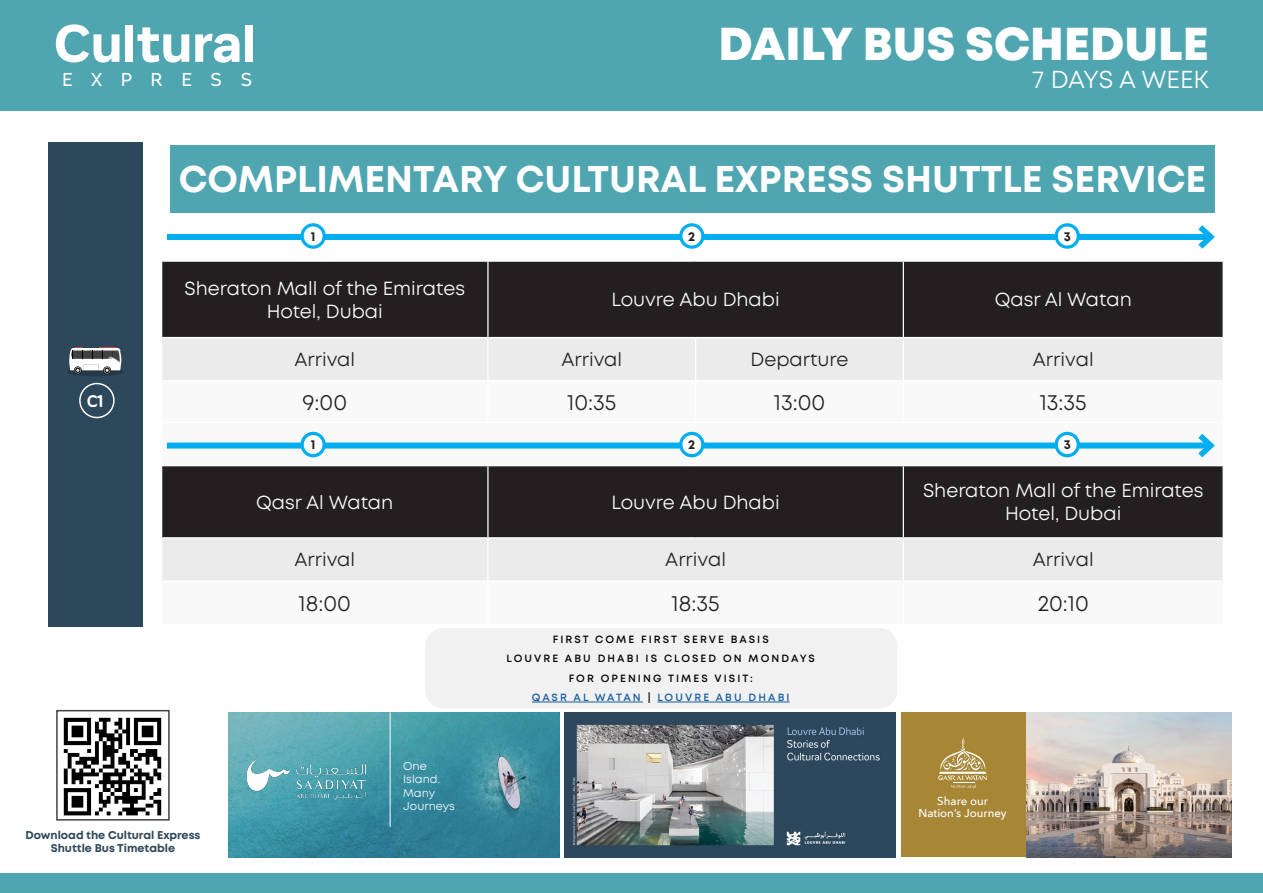
<style>
.page{position:relative;width:1263px;height:893px;background:#fff}
.page>*{position:absolute;margin:0;border:0;box-sizing:border-box;transform-origin:0 0}
.t1{font:700 52.8px "LAD";color:#fff}
.t2{font:800 46.05px "Mont";color:#fff}
.t3{font:700 37.2px "Mont";color:#fff}
.t4{font:24.6px "Mont";letter-spacing:-.01em;color:#fff}
.t5{font:22.2px "Mont";color:#231f20}
.t6{font:18.9px/22.8px "Mont";color:#fff;text-align:center}
.t7{font:18.9px "Mont";color:#231f20}
.t8{font:18.6px "LAD";letter-spacing:1em;color:#fff}
.t9{font:700 16.95px "YA Sfont";color:#fff}
.t10{font:700 13.05px "Mont";color:#231f20}
.t11{font:500 11.55px/11.2px "Avenir Next";color:#fff;text-align:center}
.t12{font:700 11.25px/13.5px "Mont";color:#2d475b;text-align:center}
.t13{font:11.25px/13.5px "Mont";color:#fff}
.t14{font:600 10.5px "Mont";letter-spacing:.2em;color:#000}
.t15{font:600 10.5px "Mont";letter-spacing:.2em;color:#175d9e}
.s1{color:#000}
</style>
<div class="page">
<div style="left:0;top:0;width:1263px;height:111px;background:#4fa6b1"></div>
<div style="left:0;top:873px;width:1263px;height:20px;background:#4fa6b1"></div>
<div style="left:48px;top:142px;width:94px;height:485px;background:#2d475b"></div>
<svg style="left:67px;top:347px;width:56px;height:29px;background:#8c9095"></svg>
<div style="left:79px;top:383px;width:36px;height:35px;border:1px solid #fff;border-radius:50%"></div>
<img style="left:229px;top:712px;width:330px;height:145px">
<img style="left:242px;top:751px;width:129px;height:59px">
<hr style="left:390px;top:712px;width:1px;height:115px;background:#fff">
<div style="left:901px;top:712px;width:330px;height:145px;background:#a78636"></div>
<svg style="left:938px;top:737px;width:49px;height:52px"></svg>
<img style="left:1026px;top:712px;width:205px;height:145px">
<div style="left:167px;top:234px;width:1044px;height:6px;background:#00aeef"></div>
<svg style="left:1198px;top:225px;width:17px;height:24px"></svg>
<svg style="left:302px;top:225px;width:22px;height:22px"></svg>
<div style="left:300px;top:223px;width:26px;height:26px;border:3px solid #00aeef;border-radius:50%"></div>
<svg style="left:681px;top:225px;width:22px;height:22px"></svg>
<div style="left:679px;top:223px;width:25px;height:26px;border:3px solid #00aeef;border-radius:50%"></div>
<svg style="left:1056px;top:225px;width:22px;height:22px"></svg>
<div style="left:1054px;top:223px;width:26px;height:26px;border:3px solid #00aeef;border-radius:50%"></div>
<div style="left:162px;top:262px;width:1060px;height:75px;background:#231f20"></div>
<div style="left:162px;top:338px;width:1060px;height:42px;background:#eaebea"></div>
<svg style="left:162px;top:431px;width:1060px;height:149px;fill:#231f20"></svg>
<hr style="left:162px;top:465px;width:326px;height:1px;background:#fff">
<hr style="left:488px;top:465px;width:208px;height:1px;background:#fff">
<hr style="left:696px;top:465px;width:207px;height:1px;background:#fff">
<hr style="left:903px;top:465px;width:319px;height:1px;background:#fff">
<hr style="left:162px;top:537px;width:326px;height:2px;background:#fff">
<hr style="left:488px;top:537px;width:208px;height:2px;background:#fff">
<hr style="left:696px;top:537px;width:207px;height:2px;background:#fff">
<hr style="left:903px;top:537px;width:319px;height:2px;background:#fff">
<hr style="left:487px;top:262px;width:1px;height:75px;background:#fff">
<hr style="left:903px;top:262px;width:1px;height:75px;background:#fff">
<hr style="left:487px;top:338px;width:1px;height:42px;background:#fff">
<hr style="left:695px;top:338px;width:1px;height:42px;background:#fff">
<hr style="left:903px;top:338px;width:1px;height:42px;background:#fff">
<hr style="left:487px;top:466px;width:1px;height:71px;background:#fff">
<hr style="left:903px;top:466px;width:1px;height:71px;background:#fff">
<hr style="left:487px;top:539px;width:1px;height:41px;background:#fff">
<hr style="left:903px;top:539px;width:1px;height:41px;background:#fff">
<div style="left:167px;top:443px;width:1044px;height:6px;background:#00aeef"></div>
<svg style="left:1192px;top:431px;width:27px;height:32px"></svg>
<svg style="left:302px;top:433px;width:22px;height:23px"></svg>
<div style="left:300px;top:432px;width:26px;height:25px;border:3px solid #00aeef;border-radius:50%"></div>
<div style="left:681px;top:433px;width:22px;height:23px;background:#fff;border-radius:50%"></div>
<div style="left:679px;top:432px;width:25px;height:25px;border:3px solid #00aeef;border-radius:50%"></div>
<svg style="left:1056px;top:433px;width:22px;height:23px"></svg>
<div style="left:1054px;top:432px;width:26px;height:25px;border:3px solid #00aeef;border-radius:50%"></div>
<img style="left:63px;top:717px;width:99px;height:99px">
<div style="left:56px;top:710px;width:114px;height:111px;border:2px solid #424242"></div>
<div style="left:425px;top:628px;width:472px;height:80px;background:#f0f1f0;border-radius:18px"></div>
<hr style="left:532px;top:702px;width:111px;height:1px;background:#175d9e">
<hr style="left:657px;top:702px;width:133px;height:1px;background:#175d9e">
<div style="left:170px;top:145px;width:1045px;height:68px;background:#4fa6b1"></div>
<img style="left:565px;top:712px;width:330px;height:145px">
<p class="t1" style="left:54px;top:10px;width:204px">Cultural</p>
<p class="t8" style="left:62px;top:68px;width:192px">EXPRESS</p>
<p class="t2" style="left:718px;top:14px;width:492px">DAILY BUS SCHEDULE</p>
<p class="t4" style="left:1032px;top:64px;width:178px">7 DAYS A WEEK</p>
<p class="t9" style="left:87px;top:391px;width:18px">C1</p>
<p class="t3" style="left:179px;top:155px;width:1029px">COMPLIMENTARY CULTURAL EXPRESS SHUTTLE SERVICE</p>
<p class="t10" style="left:311px;top:228px;width:6px">1</p>
<p class="t10" style="left:688px;top:228px;width:9px">2</p>
<p class="t10" style="left:1064px;top:228px;width:9px">3</p>
<p class="t6" style="left:184px;top:277px;width:282px">Sheraton Mall of the Emirates<br>Hotel, Dubai</p>
<p class="t6" style="left:611px;top:288px;width:170px">Louvre Abu Dhabi</p>
<p class="t6" style="left:995px;top:288px;width:139px">Qasr Al Watan</p>
<p class="t7" style="left:294px;top:347px;width:62px">Arrival</p>
<p class="t7" style="left:561px;top:347px;width:62px">Arrival</p>
<p class="t7" style="left:751px;top:347px;width:99px">Departure</p>
<p class="t7" style="left:1033px;top:347px;width:62px">Arrival</p>
<p class="t5" style="left:302px;top:388px;width:46px">9:00</p>
<p class="t5" style="left:567px;top:388px;width:51px">10:35</p>
<p class="t5" style="left:774px;top:388px;width:53px">13:00</p>
<p class="t5" style="left:1040px;top:388px;width:49px">13:35</p>
<p class="t10" style="left:311px;top:436px;width:6px">1</p>
<p class="t10" style="left:688px;top:436px;width:9px">2</p>
<p class="t10" style="left:1064px;top:436px;width:9px">3</p>
<p class="t6" style="left:256px;top:491px;width:139px">Qasr Al Watan</p>
<p class="t6" style="left:611px;top:491px;width:170px">Louvre Abu Dhabi</p>
<p class="t6" style="left:923px;top:479px;width:282px">Sheraton Mall of the Emirates<br>Hotel, Dubai</p>
<p class="t7" style="left:294px;top:548px;width:62px">Arrival</p>
<p class="t7" style="left:665px;top:548px;width:62px">Arrival</p>
<p class="t7" style="left:1033px;top:548px;width:62px">Arrival</p>
<p class="t5" style="left:299px;top:589px;width:54px">18:00</p>
<p class="t5" style="left:671px;top:589px;width:50px">18:35</p>
<p class="t5" style="left:1038px;top:589px;width:53px">20:10</p>
<p class="t14" style="left:553px;top:633px;width:218px">FIRST COME FIRST SERVE BASIS</p>
<p class="t14" style="left:507px;top:652px;width:310px">LOUVRE ABU DHABI IS CLOSED ON MONDAYS</p>
<p class="t14" style="left:569px;top:671px;width:186px">FOR OPENING TIMES VISIT:</p>
<p class="t15" style="left:532px;top:690px;width:259px">QASR AL WATAN <span class="s1">|</span> LOUVRE ABU DHABI</p>
<p class="t13" style="left:403px;top:759px;width:38px">One<br>Island.<br>Many</p>
<p class="t13" style="left:403px;top:799px;width:53px">Journeys</p>
<p class="t11" style="left:918px;top:795px;width:90px">Share our<br>Nation’s Journey</p>
<p class="t12" style="left:25px;top:828px;width:177px">Download the Cultural Express<br>Shuttle Bus Timetable</p>
</div>
